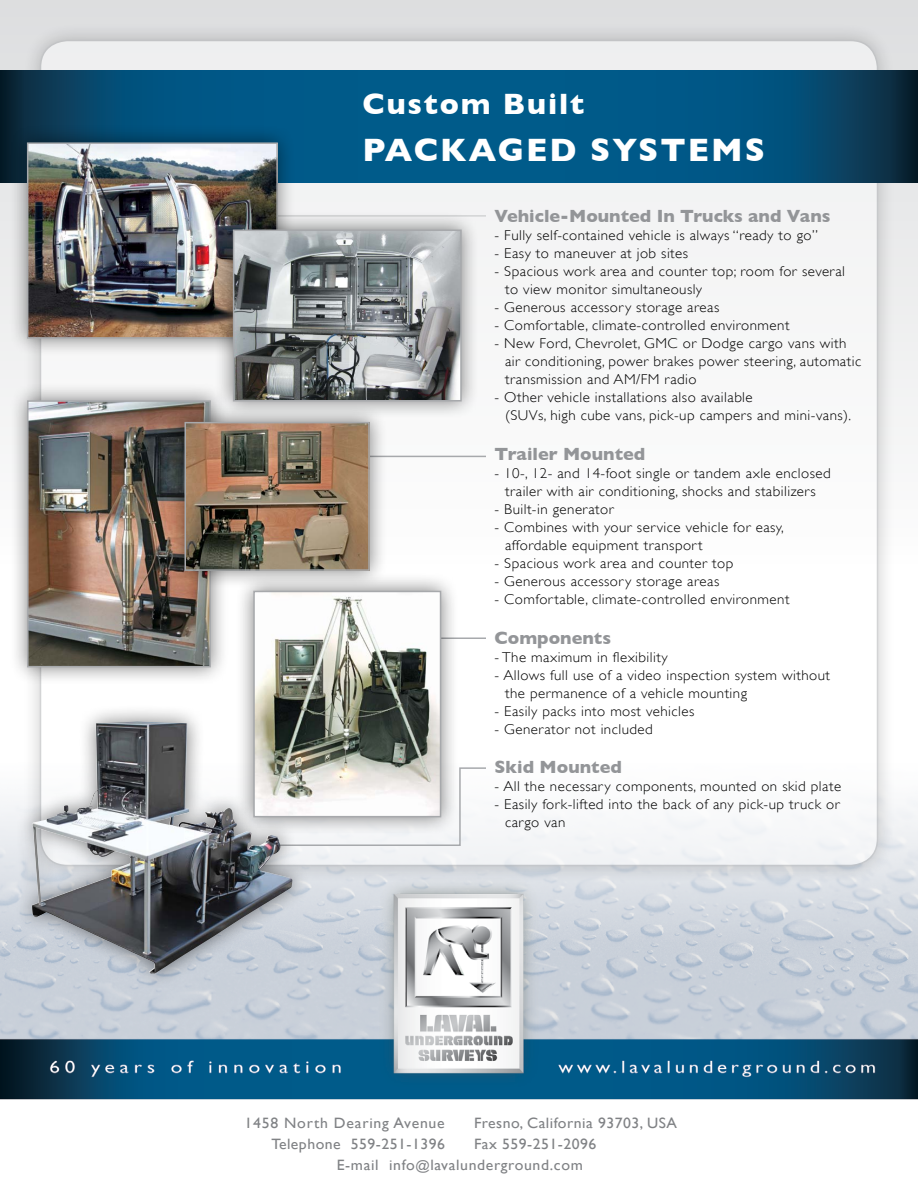
<style>
.page{position:relative;width:918px;height:1188px;background:#fff}
.page>*{position:absolute;margin:0;border:0;box-sizing:border-box;transform-origin:0 0}
.t1{font:700 33px "Gill Sans";letter-spacing:.06em;color:#fff}
.t2{font:700 30px "Gill Sans";letter-spacing:.06em;color:#fff}
.t3{font:700 18px "Gill Sans";color:#939598}
.t4{font:15px/21px "Gill Sans";letter-spacing:.03em;color:#808285;scale:1.05 1}
.t5{font:15px "Gill Sans";letter-spacing:.05em;color:#808285;scale:1.05 1}
.t6{font:300 14.25px/18px "Gill Sans";letter-spacing:.03em;color:#000;scale:1.05 1}
.s1{font-size:13.5px}
</style>
<div class="page">
<img style="left:0;top:0;width:918px;height:1100px">
<div style="left:21px;top:21px;width:874px;height:862px;background:#000;opacity:.4"></div>
<div style="left:40px;top:40px;width:838px;height:826px;background:#fff;border-radius:27px"></div>
<img style="left:0;top:70px;width:918px;height:113px">
<div style="left:8px;top:123px;width:287px;height:233px;background:#000;opacity:.5"></div>
<img style="left:30px;top:145px;width:245px;height:191px">
<div style="left:27px;top:142px;width:251px;height:197px;border:2px solid #a7a9ac"></div>
<div style="left:214px;top:210px;width:265px;height:209px;background:#000;opacity:.5"></div>
<img style="left:236px;top:233px;width:223px;height:165px">
<div style="left:233px;top:230px;width:229px;height:171px;border:2px solid #a7a9ac"></div>
<div style="left:8px;top:381px;width:220px;height:304px;background:#000;opacity:.5"></div>
<img style="left:30px;top:403px;width:178px;height:261px">
<div style="left:27px;top:400px;width:184px;height:267px;border:2px solid #a7a9ac"></div>
<hr style="left:298px;top:456px;width:188px;height:1px;background:#a7a9ac">
<hr style="left:424px;top:638px;width:62px;height:1px;background:#a7a9ac">
<svg style="left:308px;top:767px;width:180px;height:80px"></svg>
<div style="left:234px;top:572px;width:224px;height:262px;background:#000;opacity:.5"></div>
<img style="left:256px;top:594px;width:182px;height:220px">
<div style="left:253px;top:591px;width:188px;height:226px;border:2px solid #a7a9ac"></div>
<div style="left:165px;top:403px;width:222px;height:185px;background:#000;opacity:.5"></div>
<img style="left:187px;top:425px;width:180px;height:143px">
<div style="left:184px;top:422px;width:186px;height:149px;border:2px solid #a7a9ac"></div>
<div style="left:13px;top:702px;width:295px;height:287px;background:#000;opacity:.5"></div>
<img style="left:32px;top:722px;width:260px;height:251px">
<h2 class="t2" style="left:363px;top:86px;width:223px">Custom Built</h2>
<h1 class="t1" style="left:363px;top:130px;width:404px">PACKAGED SYSTEMS</h1>
<p class="t3" style="left:495px;top:206px;width:338px">Vehicle-Mounted In Trucks and Vans</p>
<p class="t6" style="left:495px;top:227px;width:310px">- Fully self-contained vehicle is always “ready to go”</p>
<p class="t6" style="left:495px;top:245px;width:186px">- Easy to maneuver at job sites</p>
<p class="t6" style="left:505px;top:263px;width:325px;text-indent:-11px">- Spacious work area and counter top; room for several to view monitor simultaneously</p>
<p class="t6" style="left:495px;top:299px;width:216px">- Generous accessory storage areas</p>
<p class="t6" style="left:495px;top:317px;width:282px">- Comfortable, climate-controlled environment</p>
<p class="t6" style="left:505px;top:335px;width:341px;text-indent:-11px">- New Ford, Chevrolet, GMC or Dodge cargo vans with air conditioning, power brakes power steering, automatic transmission and AM/FM radio</p>
<p class="t6" style="left:505px;top:389px;width:331px;text-indent:-11px">- Other vehicle installations also available<br>(SUVs, high cube vans, pick-up campers and mini-vans).</p>
<p class="t3" style="left:495px;top:443px;width:152px">Trailer Mounted</p>
<p class="t6" style="left:495px;top:464px;width:322px;text-align:center">- 10-, 12- and 14-foot single or tandem axle enclosed trailer with air conditioning, shocks and stabilizers</p>
<p class="t6" style="left:495px;top:500px;width:115px">- Built-in generator</p>
<p class="t6" style="left:505px;top:518px;width:267px;text-indent:-11px">- Combines with your service vehicle for easy, affordable equipment transport</p>
<p class="t6" style="left:495px;top:554px;width:229px">- Spacious work area and counter top</p>
<p class="t6" style="left:495px;top:572px;width:216px">- Generous accessory storage areas</p>
<p class="t6" style="left:495px;top:590px;width:282px">- Comfortable, climate-controlled environment</p>
<p class="t3" style="left:495px;top:627px;width:118px">Components</p>
<p class="t6" style="left:495px;top:648px;width:166px">- The maximum in flexibility</p>
<p class="t6" style="left:505px;top:666px;width:311px;text-indent:-11px">- Allows full use of a video inspection system without the permanence of a vehicle mounting</p>
<p class="t6" style="left:495px;top:702px;width:192px">- Easily packs into most vehicles</p>
<p class="t6" style="left:495px;top:720px;width:152px">- Generator not included</p>
<p class="t3" style="left:495px;top:757px;width:129px">Skid Mounted</p>
<p class="t6" style="left:495px;top:777px;width:332px">- All the necessary components, mounted on skid plate</p>
<p class="t6" style="left:505px;top:795px;width:320px;text-indent:-11px">- Easily fork-lifted into the back of any pick-up truck or cargo van</p>
<p class="t5" style="left:244px;top:1114px;width:192px">1458 North Dearing Avenue</p>
<p class="t4" style="left:474px;top:1112px;width:195px">Fresno, California 93703, USA</p>
<p class="t4" style="left:271px;top:1133px;width:167px">Telephone 559-251-1396</p>
<p class="t4" style="left:337px;top:1133px;width:249px;text-indent:137px">Fax 559-251-2096<br>E-mail info<span class="s1">@</span>lavalunderground.com</p>
</div>
